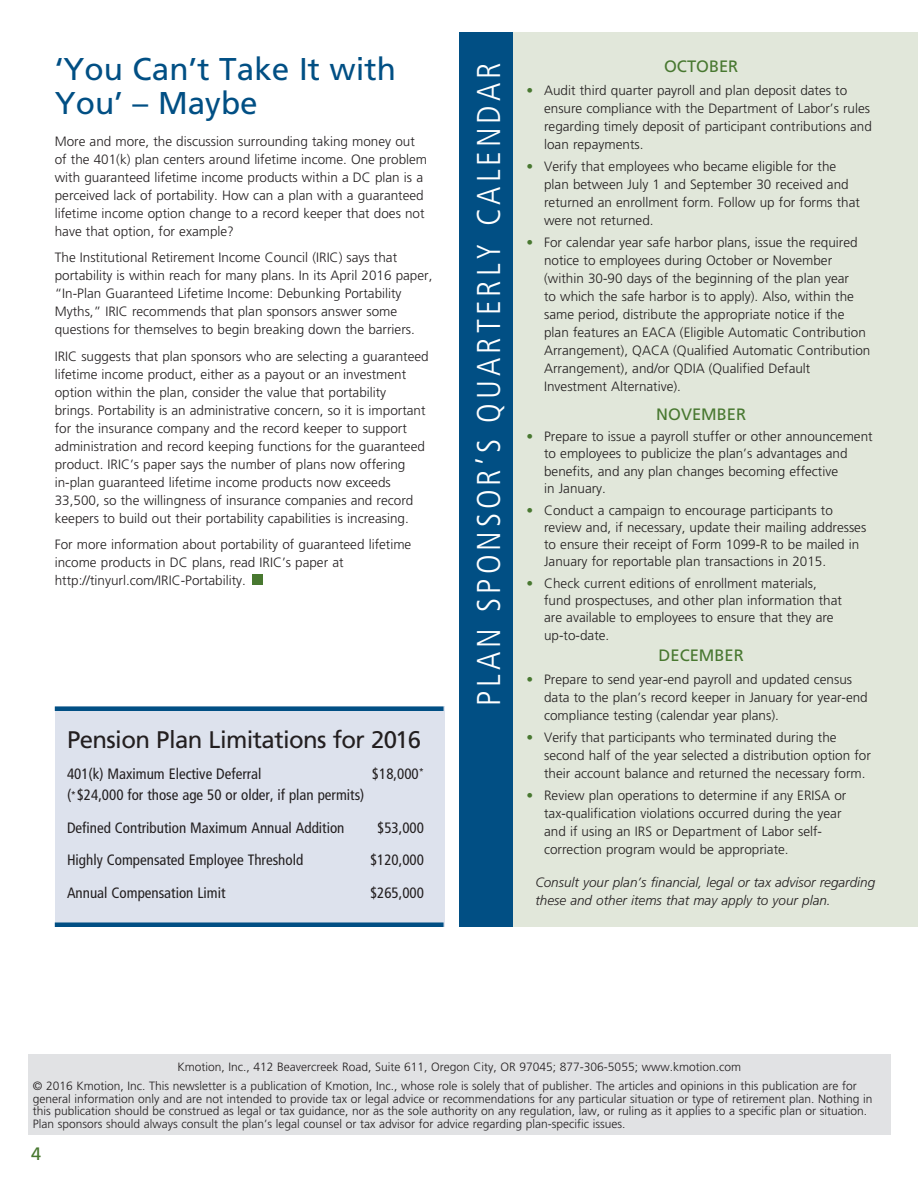
<style>
.page{position:relative;width:918px;height:1188px;background:#fff}
.page>*{position:absolute;margin:0;border:0;box-sizing:border-box;transform-origin:0 0}
.Body_Copy{font:300 condensed 33px "Frutiger LT Std";letter-spacing:.12em;color:#fff}
.story_title{font:31.5px/34.5px "Frutiger";color:#014f84}
.t1{font:24px "Frutiger";letter-spacing:-.025em;color:#231f20}
.t2{font:18px "Frutiger";color:#487830}
.Calendar_Month{font:16.5px "Frutiger";color:#487830}
.Body_Copy-2{font:condensed 15px "Frutiger LT Std";color:#231f20}
.Body_Copy-3{font:300 13.5px/18px "Frutiger";color:#231f20}
.Body_Copy-4{font:italic 300 13.5px/18px "Frutiger";color:#231f20}
.Body_Copy-5{font:300 12px/12.8px "Frutiger";color:#231f20}
.s1{font-size:10.5px}
.s2{color:#487830}
</style>
<div class="page">
<div style="left:252px;top:575px;width:11px;height:10px;background:#487830"></div>
<div style="left:461px;top:32px;width:457px;height:895px;background:#e1e7da"></div>
<div style="left:459px;top:32px;width:54px;height:895px;background:#014f84"></div>
<div style="left:28px;top:1054px;width:862px;height:81px;background:#e1e2e4"></div>
<div style="left:55px;top:707px;width:390px;height:220px;background:#dde2ed"></div>
<div style="left:55px;top:922px;width:389px;height:5px;background:#014f84"></div>
<div style="left:55px;top:706px;width:389px;height:5px;background:#014f84"></div>
<p class="story_title" style="left:55px;top:51px;width:343px">‘You Can’t Take It with<br>You’ – Maybe</p>
<p class="Body_Copy-3" style="left:55px;top:132px;width:374px">More and more, the discussion surrounding taking money out of the 401(k) plan centers around lifetime income. One problem with guaranteed lifetime income products within a DC plan is a perceived lack of portability. How can a plan with a guaranteed lifetime income option change to a record keeper that does not have that option, for example?</p>
<p class="Body_Copy-3" style="left:55px;top:248px;width:379px">The Institutional Retirement Income Council (IRIC) says that portability is within reach for many plans. In its April 2016 paper, “In-Plan Guaranteed Lifetime Income: Debunking Portability Myths,” IRIC recommends that plan sponsors answer some questions for themselves to begin breaking down the barriers.</p>
<p class="Body_Copy-3" style="left:55px;top:347px;width:376px">IRIC suggests that plan sponsors who are selecting a guaranteed lifetime income product, either as a payout or an investment option within the plan, consider the value that portability<br>brings. Portability is an administrative concern, so it is important for the insurance company and the record keeper to support administration and record keeping functions for the guaranteed product. IRIC’s paper says the number of plans now offering in-plan guaranteed lifetime income products now exceeds 33,500, so the willingness of insurance companies and record keepers to build out their portability capabilities is increasing.</p>
<p class="Body_Copy-3" style="left:55px;top:536px;width:358px">For more information about portability of guaranteed lifetime income products in DC plans, read IRIC’s paper at http://tinyurl.com/IRIC-Portability.</p>
<p class="t1" style="left:67px;top:725px;width:356px">Pension Plan Limitations for 2016</p>
<p class="Body_Copy-2" style="left:67px;top:765px;width:196px">401(k) Maximum Elective Deferral</p>
<p class="Body_Copy-2" style="left:372px;top:765px;width:54px">$18,000<sup>*</sup></p>
<p class="Body_Copy-2" style="left:67px;top:786px;width:299px">(<span class="s1">*</span>$24,000 for those age 50 or older, if plan permits)</p>
<p class="Body_Copy-2" style="left:67px;top:819px;width:279px">Defined Contribution Maximum Annual Addition</p>
<p class="Body_Copy-2" style="left:377px;top:819px;width:48px">$53,000</p>
<p class="Body_Copy-2" style="left:67px;top:851px;width:238px">Highly Compensated Employee Threshold</p>
<p class="Body_Copy-2" style="left:370px;top:851px;width:55px">$120,000</p>
<p class="Body_Copy-2" style="left:67px;top:884px;width:160px">Annual Compensation Limit</p>
<p class="Body_Copy-2" style="left:370px;top:884px;width:55px">$265,000</p>
<p class="Body_Copy" style="left:470px;top:706px;width:645px;rotate:-90deg">PLAN SPONSOR’S QUARTERLY CALENDAR</p>
<p class="Calendar_Month" style="left:664px;top:57px;width:76px">OCTOBER</p>
<p class="Body_Copy-3" style="left:544px;top:81px;width:329px;text-indent:-18px"><span class="s2">•</span> Audit third quarter payroll and plan deposit dates to ensure compliance with the Department of Labor’s rules regarding timely deposit of participant contributions and loan repayments.</p>
<p class="Body_Copy-3" style="left:544px;top:157px;width:317px;text-indent:-18px"><span class="s2">•</span> Verify that employees who became eligible for the plan between July 1 and September 30 received and returned an enrollment form. Follow up for forms that were not returned.</p>
<p class="Body_Copy-3" style="left:544px;top:234px;width:328px;text-indent:-18px"><span class="s2">•</span> For calendar year safe harbor plans, issue the required notice to employees during October or November (within 30-90 days of the beginning of the plan year<br>to which the safe harbor is to apply). Also, within the same period, distribute the appropriate notice if the plan features an EACA (Eligible Automatic Contribution Arrangement), QACA (Qualified Automatic Contribution Arrangement), and/or QDIA (Qualified Default Investment Alternative).</p>
<p class="Calendar_Month" style="left:656px;top:404px;width:91px">NOVEMBER</p>
<p class="Body_Copy-3" style="left:544px;top:428px;width:330px;line-height:17.2px;text-indent:-18px"><span class="s2">•</span> Prepare to issue a payroll stuffer or other announcement to employees to publicize the plan’s advantages and benefits, and any plan changes becoming effective<br>in January.</p>
<p class="Body_Copy-3" style="left:544px;top:501px;width:324px;line-height:17.2px;text-indent:-18px"><span class="s2">•</span> Conduct a campaign to encourage participants to review and, if necessary, update their mailing addresses to ensure their receipt of Form 1099-R to be mailed in January for reportable plan transactions in 2015.</p>
<p class="Body_Copy-3" style="left:544px;top:575px;width:299px;line-height:17.2px;text-indent:-18px"><span class="s2">•</span> Check current editions of enrollment materials, fund prospectuses, and other plan information that are available to employees to ensure that they are up-to-date.</p>
<p class="Calendar_Month" style="left:659px;top:646px;width:87px">DECEMBER</p>
<p class="Body_Copy-3" style="left:544px;top:670px;width:325px;text-indent:-18px"><span class="s2">•</span> Prepare to send year-end payroll and updated census data to the plan’s record keeper in January for year-end compliance testing (calendar year plans).</p>
<p class="Body_Copy-3" style="left:544px;top:728px;width:328px;text-indent:-18px"><span class="s2">•</span> Verify that participants who terminated during the second half of the year selected a distribution option for their account balance and returned the necessary form.</p>
<p class="Body_Copy-3" style="left:544px;top:786px;width:304px;text-indent:-18px"><span class="s2">•</span> Review plan operations to determine if any ERISA or tax-qualification violations occurred during the year and if using an IRS or Department of Labor self&shy;correction program would be appropriate.</p>
<p class="Body_Copy-4" style="left:536px;top:873px;width:341px">Consult your plan’s financial, legal or tax advisor regarding these and other items that may apply to your plan.</p>
<p class="Body_Copy-5" style="left:177px;top:1060px;width:565px">Kmotion, Inc., 412 Beavercreek Road, Suite 611, Oregon City, OR 97045; 877-306-5055; www.kmotion.com</p>
<p class="Body_Copy-5" style="left:33px;top:1079px;width:841px">© 2016 Kmotion, Inc. This newsletter is a publication of Kmotion, Inc., whose role is solely that of publisher. The articles and opinions in this publication are for general information only and are not intended to provide tax or legal advice or recommendations for any particular situation or type of retirement plan. Nothing in this publication should be construed as legal or tax guidance, nor as the sole authority on any regulation, law, or ruling as it applies to a specific plan or situation.<br>Plan sponsors should always consult the plan’s legal counsel or tax advisor for advice regarding plan-specific issues.</p>
<p class="t2" style="left:31px;top:1143px;width:12px">4</p>
</div>
